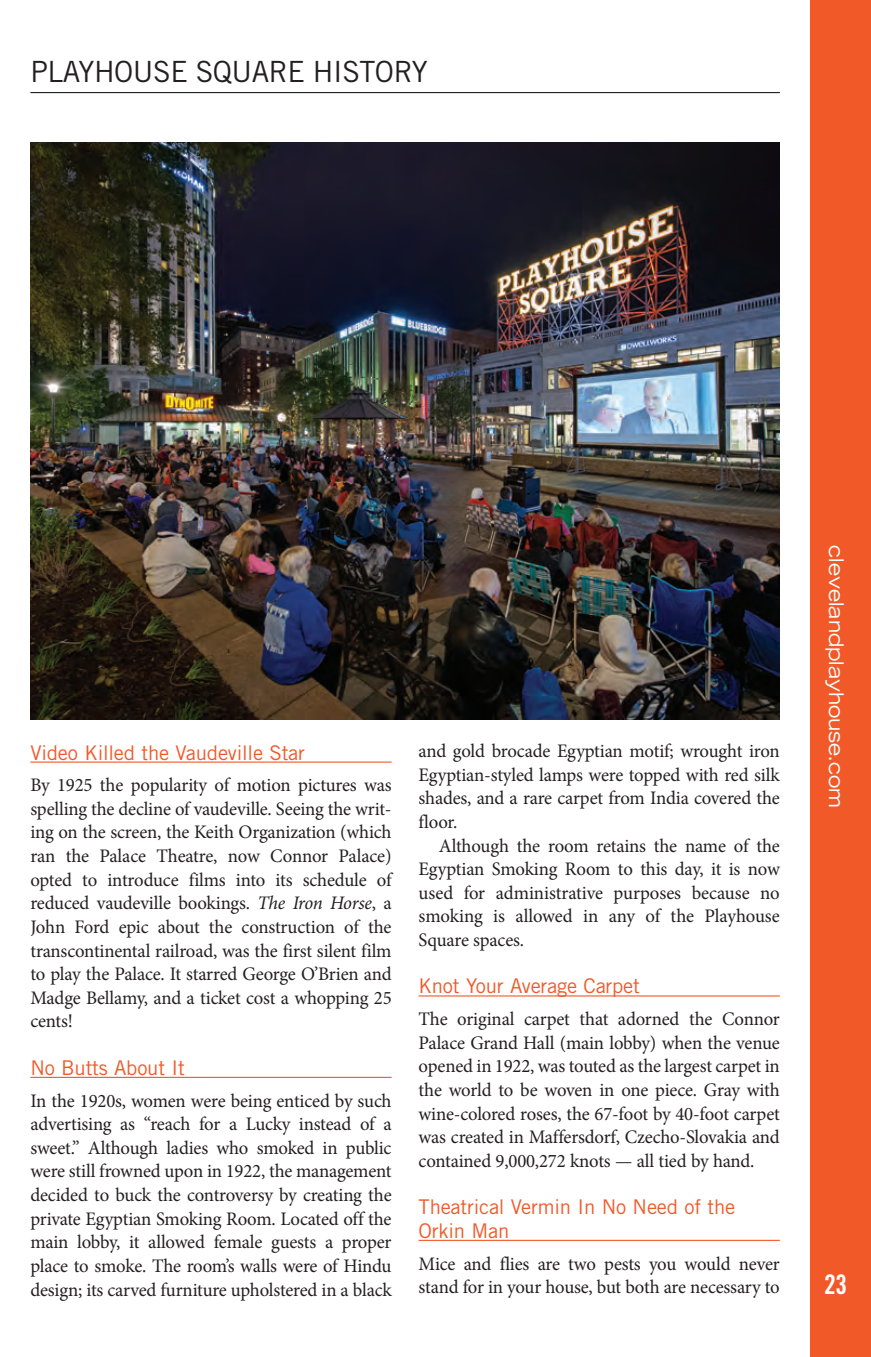
<style>
.page{position:relative;width:871px;height:1357px;background:#fff}
.page>*{position:absolute;margin:0;border:0;box-sizing:border-box;transform-origin:0 0}
.t1{font:29.25px "Trade Gothic LT Std";letter-spacing:-.015em;color:#231f20}
.t2{font:27px "Trade Gothic LT Std Bd Cn 20";color:#fff}
.t3{font:20.25px/23.6px "Trade Gothic LT Std";letter-spacing:-.01em;color:#f15929}
.t4{font:expanded 20.25px "Trade Gothic LT Std";letter-spacing:-.005em;color:#fff}
.t5{font:19.12px/23.6px "Minion Pro";letter-spacing:-.01em;color:#231f20;text-align:justify}
.s1{font-style:italic}
</style>
<div class="page">
<div style="left:810px;top:0;width:61px;height:1357px;background:#f15929"></div>
<hr style="left:30px;top:761px;width:361px;height:2px;background:#f15929">
<hr style="left:30px;top:1077px;width:361px;height:1px;background:#f15929">
<hr style="left:418px;top:995px;width:362px;height:1px;background:#f15929">
<hr style="left:418px;top:1240px;width:362px;height:1px;background:#f15929">
<hr style="left:30px;top:92px;width:750px;height:1px;background:#231f20">
<img style="left:30px;top:142px;width:750px;height:577px">
<h1 class="t1" style="left:30px;top:54px;width:399px">PLAYHOUSE SQUARE HISTORY</h1>
<p class="t3" style="left:30px;top:740px;width:276px">Video Killed the Vaudeville Star</p>
<p class="t5" style="left:30px;top:773px;width:363px">By 1925 the popularity of motion pictures was spelling the decline of vaudeville. Seeing the writ&shy;ing on the screen, the Keith Organization (which ran the Palace Theatre, now Connor Palace) opted to introduce films into its schedule of reduced vaudeville bookings. <span class="s1">The Iron Horse</span>, a John Ford epic about the construction of the transcontinental railroad, was the first silent film to play the Palace. It starred George O’Brien and Madge Bellamy, and a ticket cost a whopping 25 cents!</p>
<p class="t3" style="left:30px;top:1055px;width:156px">No Butts About It</p>
<p class="t5" style="left:30px;top:1088px;width:363px">In the 1920s, women were being enticed by such advertising as “reach for a Lucky instead of a sweet.” Although ladies who smoked in public were still frowned upon in 1922, the management decided to buck the controversy by creating the private Egyptian Smoking Room. Located off the main lobby, it allowed female guests a proper place to smoke. The room’s walls were of Hindu design; its carved furniture upholstered in a black</p>
<p class="t5" style="left:418px;top:739px;width:363px">and gold brocade Egyptian motif; wrought iron Egyptian-styled lamps were topped with red silk shades, and a rare carpet from India covered the floor.</p>
<p class="t5" style="left:418px;top:834px;width:363px;text-indent:20px">Although the room retains the name of the Egyptian Smoking Room to this day, it is now used for administrative purposes because no smoking is allowed in any of the Playhouse Square spaces.</p>
<p class="t3" style="left:418px;top:974px;width:223px">Knot Your Average Carpet</p>
<p class="t5" style="left:418px;top:1007px;width:363px">The original carpet that adorned the Connor Palace Grand Hall (main lobby) when the venue opened in 1922, was touted as the largest carpet in the world to be woven in one piece. Gray with wine-colored roses, the 67-foot by 40-foot carpet was created in Maffersdorf, Czecho-Slovakia and contained 9,000,272 knots — all tied by hand.</p>
<p class="t3" style="left:418px;top:1195px;width:318px">Theatrical Vermin In No Need of the<br>Orkin Man</p>
<p class="t5" style="left:418px;top:1251px;width:363px">Mice and flies are two pests you would never stand for in your house, but both are necessary to</p>
<p class="t4" style="left:850px;top:545px;width:264px;rotate:90deg">clevelandplayhouse.com</p>
<h2 class="t2" style="left:824px;top:1268px;width:25px">23</h2>
</div>
